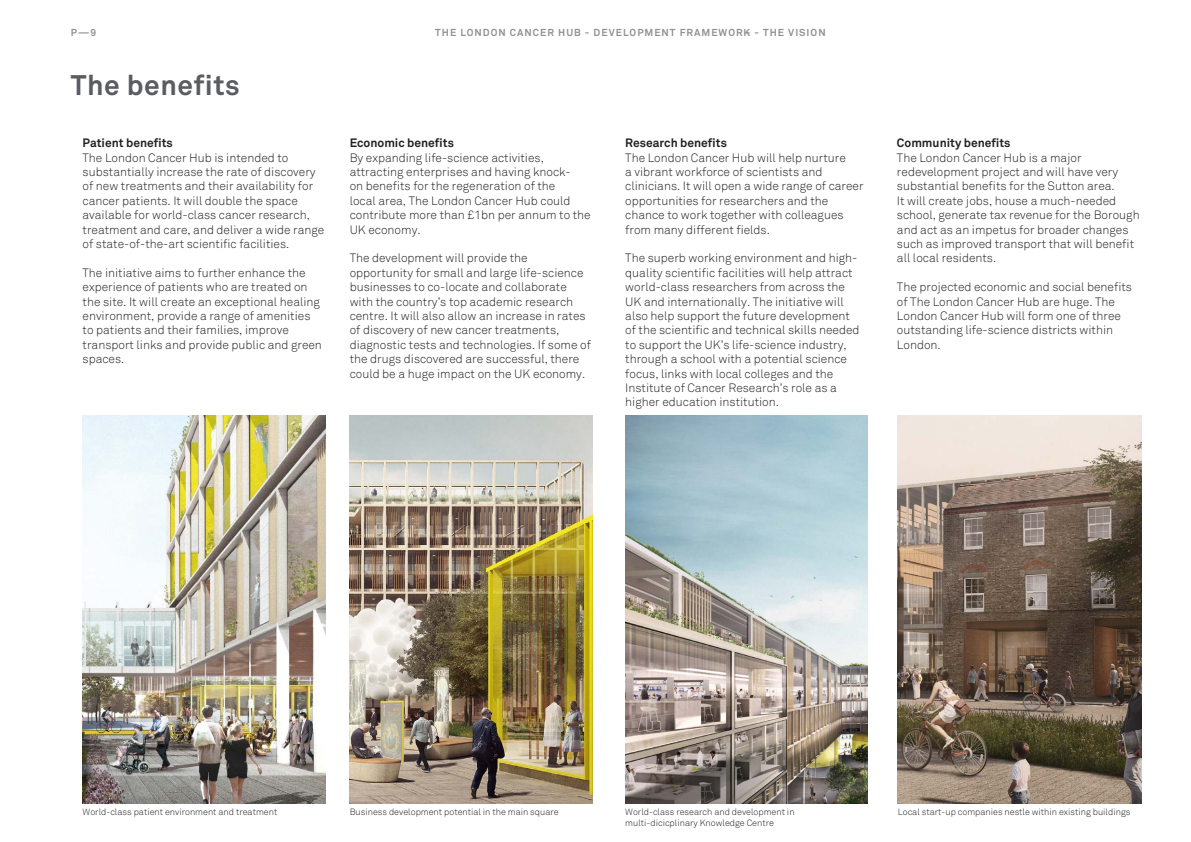
<style>
.page{position:relative;width:1191px;height:842px;background:#fff}
.page>*{position:absolute;margin:0;border:0;box-sizing:border-box;transform-origin:0 0}
.Bold_Heading{font:700 28px "Akkurat";letter-spacing:.02em;color:#5b5c61}
.t1{font:300 12px/14.4px "Akkurat";color:#231f20}
.t2{font:700 12px "Akkurat";color:#231f20}
.t3{font:700 10px "Akkurat";letter-spacing:.1em;color:#919295}
.t4{font:300 9px/10.8px "Akkurat";color:#231f20}
</style>
<div class="page">
<img style="left:83px;top:415px;width:243px;height:389px">
<img style="left:350px;top:415px;width:243px;height:389px">
<img style="left:898px;top:415px;width:243px;height:389px">
<img style="left:625px;top:415px;width:242px;height:389px">
<p class="t3" style="left:71px;top:27px;width:27px">P—9</p>
<p class="t3" style="left:435px;top:27px;width:317px">THE LONDON CANCER HUB - DEVELOPMENT FRAMEWORK</p>
<p class="t3" style="left:745px;top:27px;width:81px">- - THE VISION</p>
<p class="Bold_Heading" style="left:71px;top:67px;width:170px">The benefits</p>
<p class="t2" style="left:83px;top:135px;width:92px">Patient benefits</p>
<p class="t1" style="left:83px;top:150px;width:243px">The London Cancer Hub is intended to substantially increase the rate of discovery of new treatments and their availability for cancer patients. It will double the space available for world-class cancer research, treatment and care, and deliver a wide range of state-of-the-art scientific facilities.</p>
<p class="t1" style="left:83px;top:266px;width:241px">The initiative aims to further enhance the experience of patients who are treated on the site. It will create an exceptional healing environment, provide a range of amenities to patients and their families, improve transport links and provide public and green spaces.</p>
<p class="t2" style="left:350px;top:135px;width:106px">Economic benefits</p>
<p class="t1" style="left:350px;top:150px;width:242px">By expanding life-science activities, attracting enterprises and having knock-<br>on benefits for the regeneration of the<br>local area, The London Cancer Hub could contribute more than £1bn per annum to the UK economy.</p>
<p class="t1" style="left:350px;top:251px;width:243px">The development will provide the opportunity for small and large life-science businesses to co-locate and collaborate with the country’s top academic research centre. It will also allow an increase in rates of discovery of new cancer treatments, diagnostic tests and technologies. If some of the drugs discovered are successful, there could be a huge impact on the UK economy.</p>
<p class="t2" style="left:625px;top:135px;width:103px">Research benefits</p>
<p class="t1" style="left:625px;top:150px;width:240px">The London Cancer Hub will help nurture<br>a vibrant workforce of scientists and clinicians. It will open a wide range of career opportunities for researchers and the chance to work together with colleagues from many different fields.</p>
<p class="t1" style="left:625px;top:251px;width:236px">The superb working environment and high&shy;quality scientific facilities will help attract world-class researchers from across the UK and internationally. The initiative will also help support the future development of the scientific and technical skills needed to support the UK’s life-science industry, through a school with a potential science focus, links with local colleges and the Institute of Cancer Research’s role as a higher education institution.</p>
<p class="t2" style="left:897px;top:135px;width:115px">Community benefits</p>
<p class="t1" style="left:897px;top:150px;width:244px">The London Cancer Hub is a major redevelopment project and will have very substantial benefits for the Sutton area.<br>It will create jobs, house a much-needed school, generate tax revenue for the Borough and act as an impetus for broader changes such as improved transport that will benefit all local residents.</p>
<p class="t1" style="left:897px;top:280px;width:237px">The projected economic and social benefits of The London Cancer Hub are huge. The London Cancer Hub will form one of three outstanding life-science districts within London.</p>
<p class="t4" style="left:83px;top:807px;width:196px">World-class patient environment and treatment</p>
<p class="t4" style="left:350px;top:807px;width:210px">Business development potential in the main square</p>
<p class="t4" style="left:625px;top:807px;width:171px">World-class research and development in multi-dicicplinary Knowledge Centre</p>
<p class="t4" style="left:898px;top:807px;width:234px">Local start-up companies nestle within existing buildings</p>
</div>
